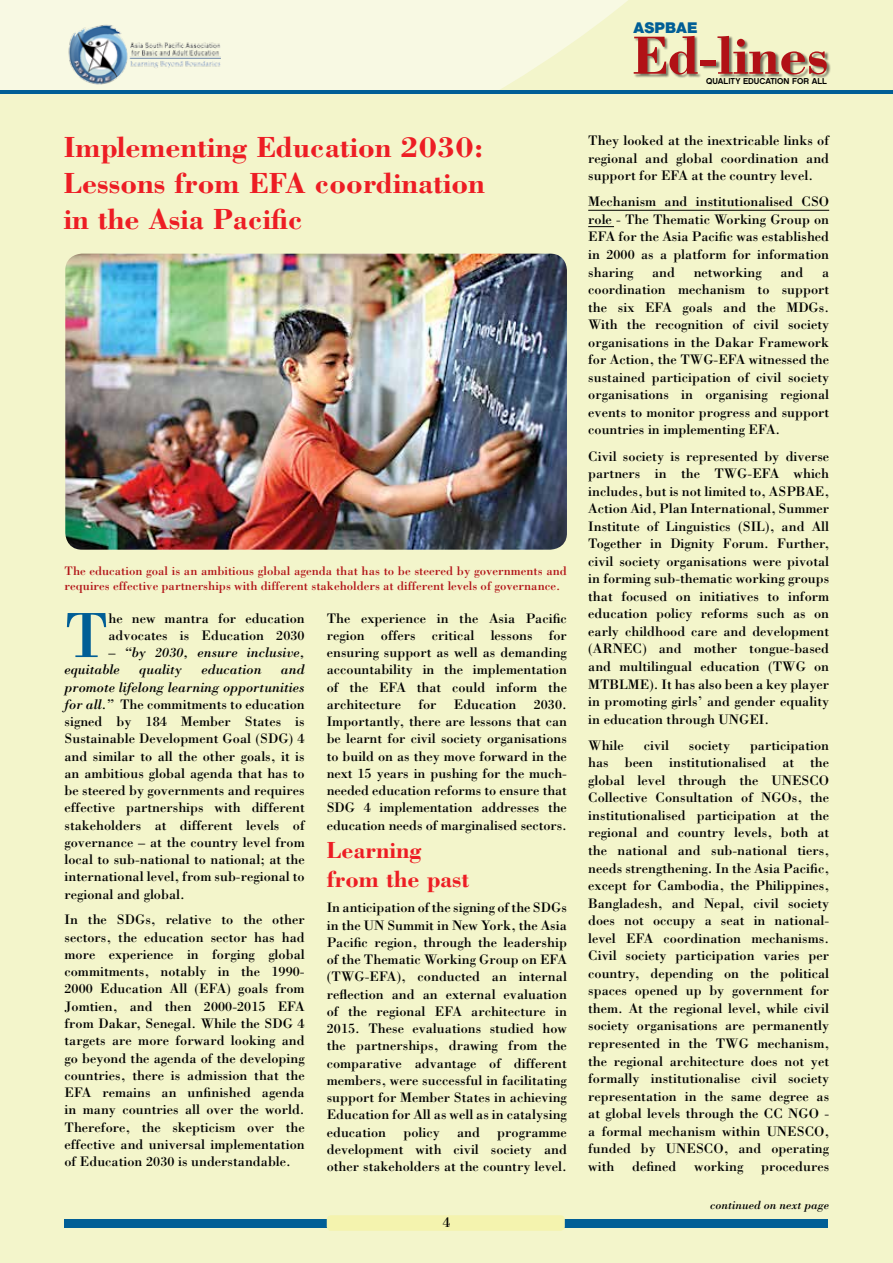
<style>
.page{position:relative;width:893px;height:1263px;background:#fff}
.page>*{position:absolute;margin:0;border:0;box-sizing:border-box;transform-origin:0 0}
.t1{font:65.85px "Bodoni";color:#005e96}
.t2{font:700 55.35px "Bodoni";color:#b11116}
.t3{font:700 30px/36px "Bodoni";color:#ed1d24;text-align:justify}
.t4{font:700 24px/28.5px "Bodoni";color:#ed1d24}
.t5{font:15px "Bodoni";color:#000}
.t6{font:900 14.85px "Helvetica Neue";letter-spacing:.005em;color:#005e96}
.t7{font:14.25px/17.2px "Bodoni";color:#000;text-align:justify}
.t8{font:italic 14.25px/17.2px "Bodoni";color:#000}
.t9{font:12.75px/15.3px "Bodoni";color:#b11116}
.t10{font:italic 12px "Bodoni";color:#000}
.t11{font:8.55px "Chalet New York Nineteen Sixty";color:#000}
.s1{font-style:normal}
.s2{font-style:italic}
</style>
<div class="page">
<div style="left:0;top:77px;width:893px;height:1186px;background:#f3f5cb"></div>
<div style="left:64px;top:1219px;width:764px;height:8px;background:#005e96"></div>
<div style="left:327px;top:1215px;width:238px;height:16px;background:#f4f3ae;border-radius:4px"></div>
<hr style="left:588px;top:210px;width:241px;height:1px;background:#000">
<svg style="left:0;top:89px;width:893px;height:5px;background:#317ca3"></svg>
<svg style="left:0;top:0;width:893px;height:89px;background:#f6f7da"></svg>
<div style="left:634px;top:36px;width:197px;height:43px;background:#000;opacity:.5"></div>
<img style="left:64px;top:19px;width:156px;height:68px">
<img style="left:65px;top:254px;width:502px;height:296px">
<svg style="left:588px;top:226px;width:26px;height:1px"></svg>
<h3 class="t3" style="left:64px;top:128px;width:422px">Implementing Education 2030:<br>Lessons from EFA coordination in the Asia Pacific</h3>
<p class="t9" style="left:65px;top:563px;width:504px">The education goal is an ambitious global agenda that has to be steered by governments and requires effective partnerships with different stakeholders at different levels of governance.</p>
<h1 class="t1" style="left:65px;top:595px;width:45px">T</h1>
<p class="t7" style="left:108px;top:609px;width:198px">he new mantra for education advocates is Education 2030</p>
<p class="t8" style="left:65px;top:643px;width:242px;text-indent:44px"><span class="s1">–</span> “by 2030, ensure inclusive, equitable</p>
<p class="t7" style="left:65px;top:661px;width:242px;text-indent:216px"><span class="s2">and promote lifelong learning opportunities for all.”</span> The commitments to education signed by 184 Member States is Sustainable Development Goal (SDG) 4 and similar to all the other goals, it is an ambitious global agenda that has to be steered by governments and requires effective partnerships with different stakeholders at different levels of governance – at the country level from local to sub-national to national; at the international level, from sub-regional to regional and global.</p>
<p class="t7" style="left:65px;top:911px;width:242px">In the SDGs, relative to the other sectors, the education sector has had more experience in forging global commitments, notably in the 1990- 2000 Education All (EFA) goals from Jomtien, and then 2000-2015 EFA from Dakar, Senegal. While the SDG 4 targets are more forward looking and go beyond the agenda of the developing countries, there is admission that the EFA remains an unfinished agenda in many countries all over the world.<br>Therefore, the skepticism over the effective and universal implementation of Education 2030 is understandable.</p>
<p class="t8" style="left:139px;top:661px;width:44px">quality</p>
<p class="t8" style="left:201px;top:661px;width:62px">education</p>
<p class="t7" style="left:327px;top:609px;width:242px">The experience in the Asia Pacific region offers critical lessons for ensuring support as well as demanding accountability in the implementation of the EFA that could inform the architecture for Education 2030.<br>Importantly, there are lessons that can be learnt for civil society organisations to build on as they move forward in the next 15 years in pushing for the much&shy;needed education reforms to ensure that SDG 4 implementation addresses the education needs of marginalised sectors.</p>
<h3 class="t4" style="left:327px;top:835px;width:144px">Learning from the past</h3>
<p class="t7" style="left:327px;top:899px;width:242px">In anticipation of the signing of the SDGs in the UN Summit in New York, the Asia Pacific region, through the leadership of the Thematic Working Group on EFA (TWG-EFA), conducted an internal reflection and an external evaluation of the regional EFA architecture in 2015. These evaluations studied how the partnerships, drawing from the comparative advantage of different members, were successful in facilitating support for Member States in achieving Education for All as well as in catalysing education policy and programme development with civil society and other stakeholders at the country level.</p>
<p class="t5" style="left:443px;top:1213px;width:9px">4</p>
<p class="t6" style="left:634px;top:18px;width:65px">ASPBAE</p>
<h2 class="t2" style="left:631px;top:21px;width:199px">Ed-lines</h2>
<p class="t11" style="left:706px;top:76px;width:122px">QUALITY EDUCATION FOR ALL</p>
<p class="t7" style="left:588px;top:132px;width:242px">They looked at the inextricable links of regional and global coordination and support for EFA at the country level.</p>
<p class="t7" style="left:588px;top:193px;width:242px">Mechanism and institutionalised CSO role - The Thematic Working Group on EFA for the Asia Pacific was established in 2000 as a platform for information sharing</p>
<p class="t7" style="left:652px;top:263px;width:24px">and</p>
<p class="t7" style="left:694px;top:263px;width:70px">networking</p>
<p class="t7" style="left:780px;top:263px;width:24px">and</p>
<p class="t7" style="left:588px;top:263px;width:242px;text-indent:234px">a coordination mechanism to support the six EFA goals and the MDGs.<br>With the recognition of civil society organisations in the Dakar Framework for Action, the TWG-EFA witnessed the sustained participation of civil society organisations in organising regional events to monitor progress and support countries in implementing EFA.</p>
<p class="t7" style="left:588px;top:447px;width:242px">Civil society is represented by diverse partners in the TWG-EFA which includes, but is not limited to, ASPBAE, Action Aid, Plan International, Summer Institute of Linguistics (SIL), and All Together in Dignity Forum. Further, civil society organisations were pivotal in forming sub-thematic working groups that focused on initiatives to inform education policy reforms such as on early childhood care and development (ARNEC) and mother tongue-based and multilingual education (TWG on MTBLME). It has also been a key player in promoting girls’ and gender equality in education through UNGEI.</p>
<p class="t7" style="left:588px;top:736px;width:37px">While</p>
<p class="t7" style="left:644px;top:736px;width:27px">civil</p>
<p class="t7" style="left:689px;top:736px;width:43px">society</p>
<p class="t7" style="left:588px;top:736px;width:242px;text-indent:162px">participation has been institutionalised at the global level through the UNESCO Collective Consultation of NGOs, the institutionalised participation at the regional and country levels, both at the national and sub-national tiers, needs strengthening. In the Asia Pacific, except for Cambodia, the Philippines, Bangladesh, and Nepal, civil society does not occupy a seat in national&shy;level EFA coordination mechanisms.<br>Civil society participation varies per country, depending on the political spaces opened up by government for them. At the regional level, while civil society organisations are permanently represented in the TWG mechanism, the regional architecture does not yet formally institutionalise civil society representation in the same degree as at global levels through the CC NGO - a formal mechanism within UNESCO, funded by UNESCO, and operating with defined working procedures</p>
<p class="t10" style="left:710px;top:1198px;width:121px">continued on next page</p>
</div>
